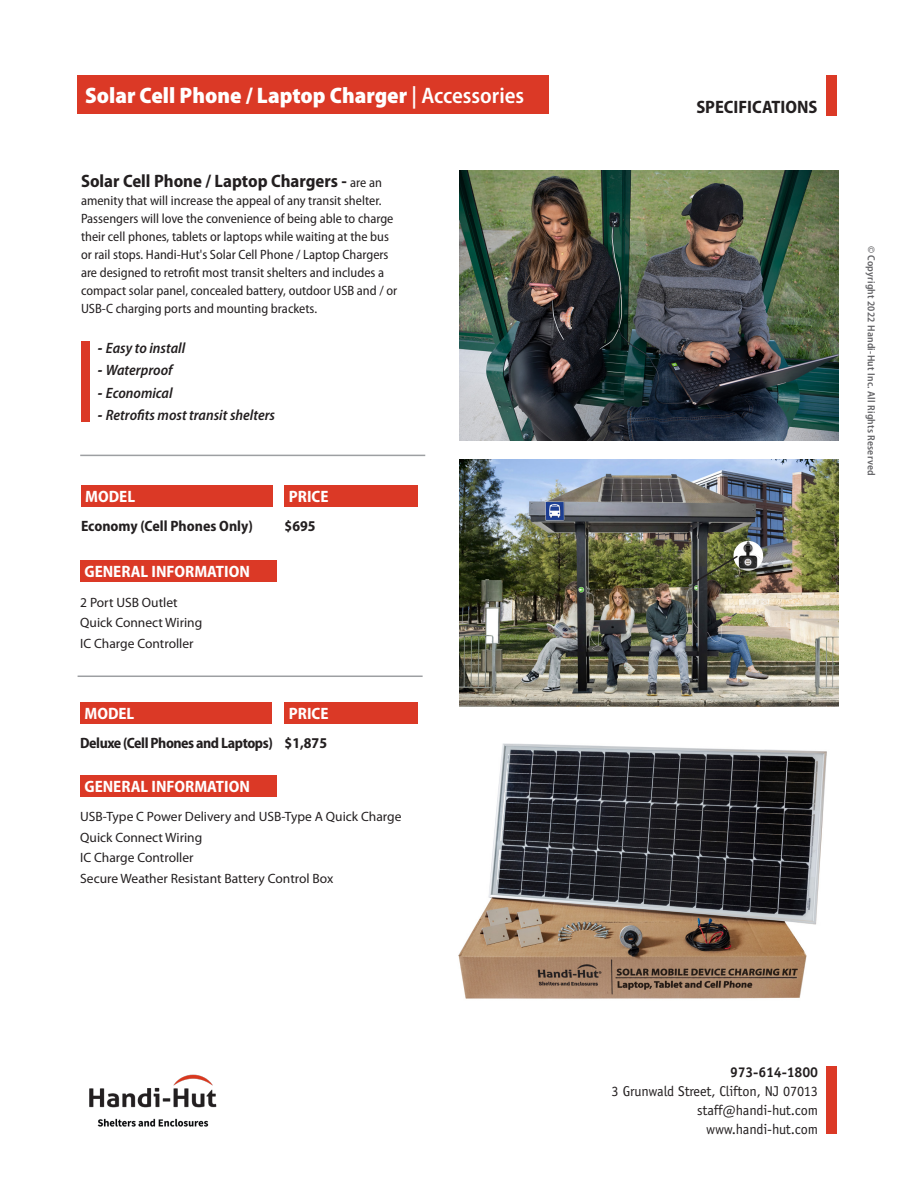
<style>
.page{position:relative;width:918px;height:1188px;background:#fff}
.page>*{position:absolute;margin:0;border:0;box-sizing:border-box;transform-origin:0 0}
.Green_Bar_TITLE_nested{font:900 semi-condensed 22.5px "Myriad Pro";color:#fff}
.PRODUCT_Blurb_10_13_SC_NESTED{font:700 semi-condensed 18px "Myriad Pro";color:#231f20}
.Green_Box_tab__46_214mm{font:700 semi-condensed 16.5px "Myriad Pro";color:#fff}
.Green_Box_sorter_tab{font:700 semi-condensed 16.5px "Myriad Pro";color:#fff}
.t1{font:italic 600 semi-condensed 15px "Myriad Pro";color:#231f20}
.Item_List_Warranty_Nested{font:700 semi-condensed 15px "Myriad Pro";letter-spacing:-.02em;color:#231f20}
.Item_List_Warranty_Nested-2{font:700 semi-condensed 15px "Myriad Pro";color:#231f20}
.t2{font:14.25px/19.2px "Officina Sans Std";letter-spacing:-.01em;color:#231f20;text-align:right}
.t3{font:700 14.25px "Officina Sans";letter-spacing:-.01em;color:#231f20}
.PRODUCT_Blurb_10_13_SC_NESTED-2{font:semi-condensed 13.5px/18px "Myriad Pro";color:#231f20}
.Item_List__SCB___Steel_Tubing__SC__Neste{font:13.5px "Myriad Pro";color:#231f20}
.t4{font:600 semi-condensed 10.5px "Myriad Pro";letter-spacing:.02em;color:#636366}
.s1{font-weight:600}
.s2{font-weight:400;font-size:13.5px}
.s3{font-weight:900}
</style>
<div class="page">
<img style="left:459px;top:171px;width:379px;height:270px">
<img style="left:459px;top:460px;width:379px;height:247px">
<div style="left:80px;top:775px;width:197px;height:21px;background:#db3926"></div>
<img style="left:458px;top:743px;width:369px;height:256px">
<hr style="left:78px;top:676px;width:345px;height:1px;background:#9d9fa2">
<hr style="left:80px;top:455px;width:345px;height:1px;background:#9d9fa2">
<img style="left:733px;top:541px;width:30px;height:30px;border-radius:15px">
<svg style="left:753px;top:551px;width:10px;height:9px"></svg>
<svg style="left:692px;top:554px;width:47px;height:31px"></svg>
<div style="left:285px;top:702px;width:133px;height:22px;background:#db3926"></div>
<div style="left:80px;top:702px;width:192px;height:22px;background:#db3926"></div>
<div style="left:80px;top:561px;width:197px;height:21px;background:#db3926"></div>
<div style="left:285px;top:485px;width:133px;height:22px;background:#db3926"></div>
<div style="left:81px;top:485px;width:192px;height:22px;background:#db3926"></div>
<div style="left:81px;top:342px;width:9px;height:80px;background:#db3926"></div>
<div style="left:827px;top:1067px;width:10px;height:67px;background:#db3926"></div>
<img style="left:89px;top:1074px;width:128px;height:53px">
<div style="left:826px;top:75px;width:11px;height:41px;background:#db3926"></div>
<div style="left:77px;top:75px;width:472px;height:38px;background:#db3926"></div>
<p class="Green_Bar_TITLE_nested" style="left:85px;top:80px;width:441px">Solar Cell Phone / Laptop Charger <span class="s1">| Accessories</span></p>
<p class="PRODUCT_Blurb_10_13_SC_NESTED" style="left:81px;top:169px;width:303px">Solar Cell Phone / Laptop Chargers - <span class="s2">are an</span></p>
<p class="PRODUCT_Blurb_10_13_SC_NESTED-2" style="left:81px;top:191px;width:318px">amenity that will increase the appeal of any transit shelter.<br>Passengers will love the convenience of being able to charge their cell phones, tablets or laptops while waiting at the bus or rail stops. Handi-Hut's Solar Cell Phone / Laptop Chargers are designed to retrofit most transit shelters and includes a compact solar panel, concealed battery, outdoor USB and / or USB-C charging ports and mounting brackets.</p>
<p class="t1" style="left:98px;top:339px;width:89px"><span class="s3">-</span> Easy to install</p>
<p class="t1" style="left:98px;top:361px;width:76px"><span class="s3">-</span> Waterproof</p>
<p class="t1" style="left:98px;top:383px;width:76px"><span class="s3">-</span> Economical</p>
<p class="t1" style="left:98px;top:406px;width:179px"><span class="s3">-</span> Retrofits most transit shelters</p>
<p class="Green_Box_tab__46_214mm" style="left:85px;top:486px;width:51px">MODEL</p>
<p class="Item_List_Warranty_Nested-2" style="left:81px;top:517px;width:173px">Economy (Cell Phones Only)</p>
<p class="Green_Box_tab__46_214mm" style="left:84px;top:561px;width:167px">GENERAL INFORMATION</p>
<p class="Item_List__SCB___Steel_Tubing__SC__Neste" style="left:80px;top:594px;width:99px">2 Port USB Outlet</p>
<p class="Item_List__SCB___Steel_Tubing__SC__Neste" style="left:80px;top:614px;width:124px">Quick Connect Wiring</p>
<p class="Item_List__SCB___Steel_Tubing__SC__Neste" style="left:80px;top:635px;width:115px">IC Charge Controller</p>
<p class="Green_Box_sorter_tab" style="left:289px;top:486px;width:41px">PRICE</p>
<p class="Item_List_Warranty_Nested" style="left:285px;top:517px;width:32px">$695</p>
<p class="Green_Box_tab__46_214mm" style="left:84px;top:703px;width:51px">MODEL</p>
<p class="Item_List_Warranty_Nested" style="left:80px;top:734px;width:194px">Deluxe (Cell Phones and Laptops)</p>
<p class="Green_Box_sorter_tab" style="left:289px;top:703px;width:41px">PRICE</p>
<p class="Item_List_Warranty_Nested" style="left:285px;top:734px;width:44px">$1,875</p>
<p class="Green_Box_tab__46_214mm" style="left:84px;top:775px;width:167px">GENERAL INFORMATION</p>
<p class="Item_List__SCB___Steel_Tubing__SC__Neste" style="left:80px;top:808px;width:323px">USB-Type C Power Delivery and USB-Type A Quick Charge</p>
<p class="Item_List__SCB___Steel_Tubing__SC__Neste" style="left:80px;top:829px;width:124px">Quick Connect Wiring</p>
<p class="Item_List__SCB___Steel_Tubing__SC__Neste" style="left:80px;top:849px;width:115px">IC Charge Controller</p>
<p class="Item_List__SCB___Steel_Tubing__SC__Neste" style="left:80px;top:870px;width:255px">Secure Weather Resistant Battery Control Box</p>
<p class="PRODUCT_Blurb_10_13_SC_NESTED" style="left:696px;top:96px;width:123px">SPECIFICATIONS</p>
<p class="t4" style="left:878px;top:246px;width:231px;rotate:90deg">© Copyright 2022 Handi-Hut Inc. All Rights Reserved</p>
<p class="t3" style="left:730px;top:1063px;width:90px">973-614-1800</p>
<p class="t2" style="left:612px;top:1081px;width:208px">3 Grunwald Street, Clifton, NJ 07013 staff@handi-hut.com www.handi-hut.com</p>
</div>
